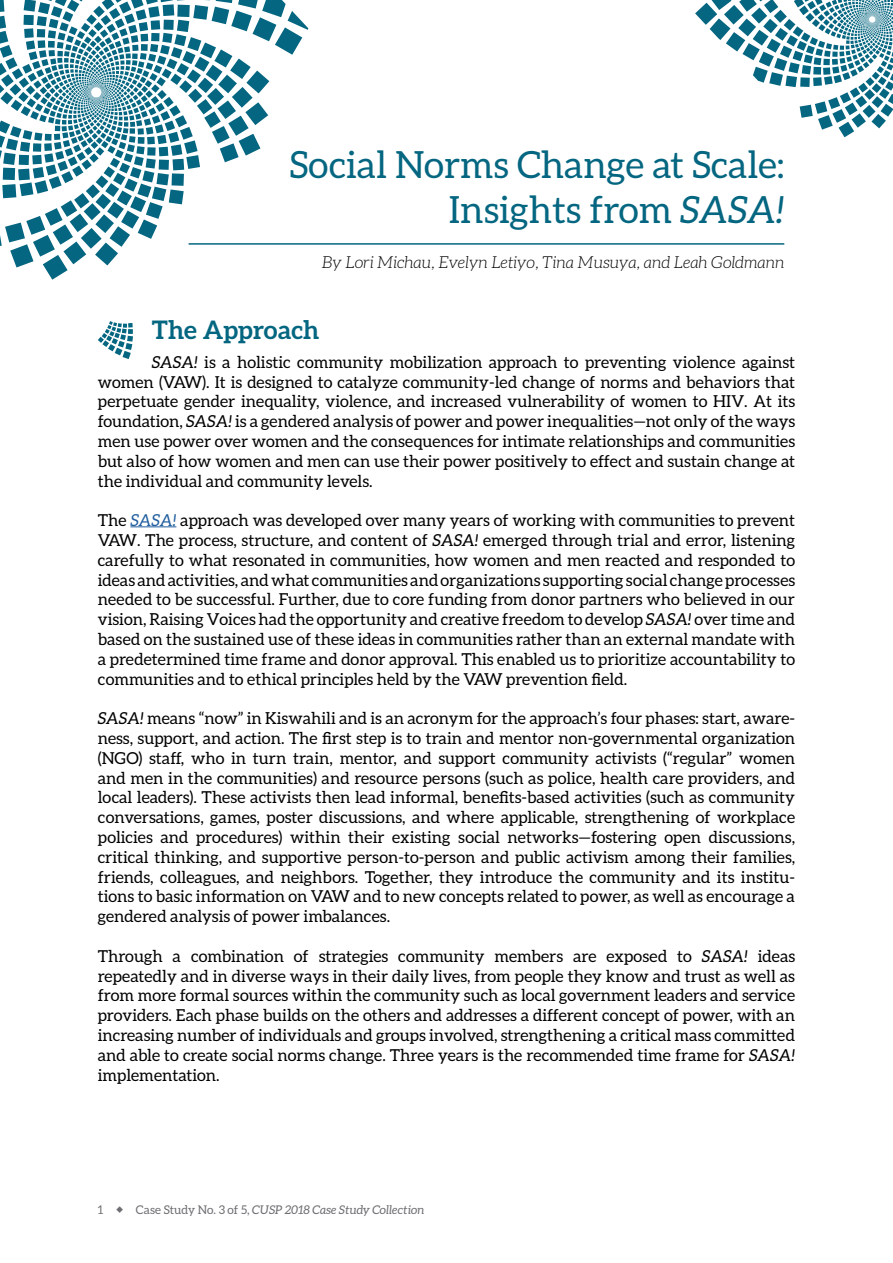
<style>
.page{position:relative;width:893px;height:1263px;background:#fff}
.page>*{position:absolute;margin:0;border:0;box-sizing:border-box;transform-origin:0 0}
.t1{font:37.5px/45px "Aleo";color:#046680;text-align:right}
.t2{font:700 25.5px "Aleo";color:#046680}
.t3{font:16.5px/19.8px "Aleo";color:#000;text-align:justify}
.t4{font:italic 300 16.5px "Aleo";color:#000}
.t5{font:italic 12px "Aleo";color:#6d6e71}
.t6{font:12px "Aleo";color:#6d6e71}
.s1{font-style:italic}
.s2{font-style:italic;color:#215e9e}
.s3{font-style:normal}
</style>
<div class="page">
<hr style="left:189px;top:243px;width:595px;height:2px;background:#046680">
<svg style="left:0;top:233px;width:269px;height:32px"></svg>
<svg style="left:5px;top:209px;width:157px;height:24px"></svg>
<svg style="left:0;top:0;width:308px;height:209px"></svg>
<svg style="left:695px;top:0;width:198px;height:137px"></svg>
<hr style="left:130px;top:526px;width:46px;height:1px;background:#215e9e">
<svg style="left:98px;top:321px;width:35px;height:38px"></svg>
<h1 class="t1" style="left:289px;top:141px;width:497px">Social Norms Change at Scale:<br>Insights from <span class="s1">SASA!</span></h1>
<p class="t4" style="left:322px;top:254px;width:464px">By Lori Michau, Evelyn Letiyo, Tina Musuya, and Leah Goldmann</p>
<h2 class="t2" style="left:152px;top:316px;width:169px">The Approach</h2>
<p class="t3" style="left:98px;top:352px;width:699px;text-indent:54px"><span class="s1">SASA!</span> is a holistic community mobilization approach to preventing violence against women (VAW). It is designed to catalyze community-led change of norms and behaviors that perpetuate gender inequality, violence, and increased vulnerability of women to HIV. At its foundation, <span class="s1">SASA!</span> is a gendered analysis of power and power inequalities—not only of the ways men use power over women and the consequences for intimate relationships and communities but also of how women and men can use their power positively to effect and sustain change at the individual and community levels.</p>
<p class="t3" style="left:98px;top:510px;width:699px">The <span class="s2">SASA!</span> approach was developed over many years of working with communities to prevent VAW. The process, structure, and content of <span class="s1">SASA!</span> emerged through trial and error, listening carefully to what resonated in communities, how women and men reacted and responded to ideas and activities, and what communities and organizations supporting social change processes needed to be successful. Further, due to core funding from donor partners who believed in our vision, Raising Voices had the opportunity and creative freedom to develop <span class="s1">SASA!</span> over time and based on the sustained use of these ideas in communities rather than an external mandate with a predetermined time frame and donor approval. This enabled us to prioritize accountability to communities and to ethical principles held by the VAW prevention field.</p>
<p class="t3" style="left:98px;top:708px;width:699px"><span class="s1">SASA!</span> means “now” in Kiswahili and is an acronym for the approach’s four phases: start, aware&shy;ness, support, and action. The first step is to train and mentor non-governmental organization (NGO) staff, who in turn train, mentor, and support community activists (“regular” women and men in the communities) and resource persons (such as police, health care providers, and local leaders). These activists then lead informal, benefits-based activities (such as community conversations, games, poster discussions, and where applicable, strengthening of workplace policies and procedures) within their existing social networks—fostering open discussions, critical thinking, and supportive person-to-person and public activism among their families, friends, colleagues, and neighbors. Together, they introduce the community and its institu&shy;tions to basic information on VAW and to new concepts related to power, as well as encourage a gendered analysis of power imbalances.</p>
<p class="t3" style="left:98px;top:946px;width:699px">Through a combination of strategies community members are exposed to <span class="s1">SASA!</span> ideas repeatedly and in diverse ways in their daily lives, from people they know and trust as well as from more formal sources within the community such as local government leaders and service providers. Each phase builds on the others and addresses a different concept of power, with an increasing number of individuals and groups involved, strengthening a critical mass committed and able to create social norms change. Three years is the recommended time frame for <span class="s1">SASA! </span>implementation.</p>
<p class="t6" style="left:98px;top:1203px;width:7px">1</p>
<p class="t5" style="left:136px;top:1203px;width:290px"><span class="s3">Case Study No. 3 of 5,</span> CUSP 2018 Case Study Collection</p>
</div>
